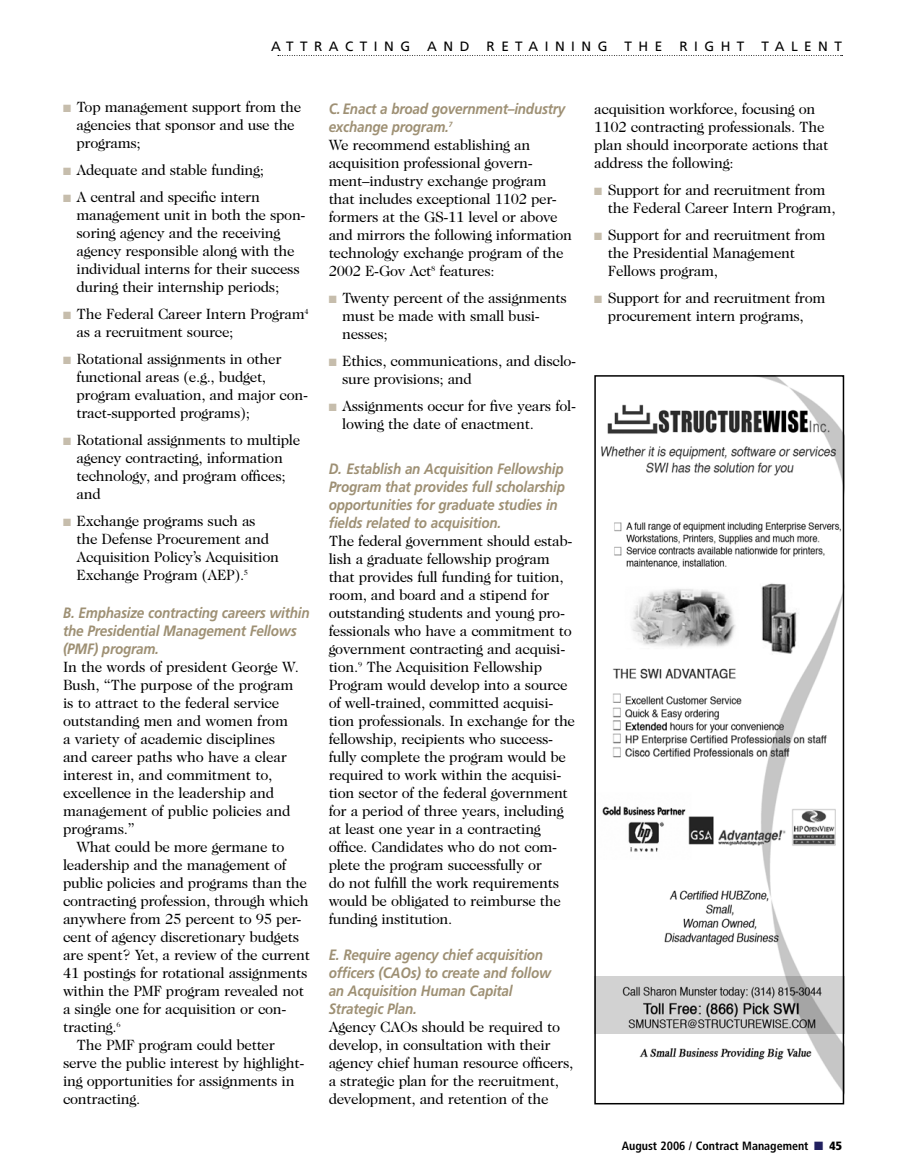
<style>
.page{position:relative;width:905px;height:1175px;background:#fff}
.page>*{position:absolute;margin:0;border:0;box-sizing:border-box;transform-origin:0 0}
.t1{font:15px/18px "Caslon Two Twenty Four";letter-spacing:-.02em;color:#000}
.t2{font:italic 700 15px/18px "Frutiger";letter-spacing:-.015em;color:#9e9074;scale:.9 1}
.t3{font:13.5px "Frutiger";letter-spacing:.48em;color:#000}
.t4{font:700 condensed 12px "Frutiger";color:#000}
.s1{color:#c6bdac}
.s2{color:#21205f}
.s3{font-weight:900}
</style>
<div class="page">
<svg style="left:278px;top:55px;width:564px;height:1px"></svg>
<img style="left:597px;top:378px;width:244px;height:711px">
<img style="left:597px;top:976px;width:244px;height:57px">
<div style="left:594px;top:375px;width:250px;height:729px;border:2px solid #000"></div>
<p class="t3" style="left:271px;top:38px;width:141px">ATTRA CTING</p>
<p class="t3" style="left:427px;top:38px;width:44px">AND</p>
<p class="t3" style="left:486px;top:38px;width:122px">R ETA INING</p>
<p class="t3" style="left:624px;top:38px;width:39px">THE</p>
<p class="t3" style="left:679px;top:38px;width:66px">R IGHT</p>
<p class="t3" style="left:761px;top:38px;width:13px">TA</p>
<p class="t3" style="left:791px;top:38px;width:52px">LENT</p>
<p class="t1" style="left:76px;top:98px;width:226px;text-indent:-14px"><span class="s1">■</span> Top management support from the agencies that sponsor and use the programs;</p>
<p class="t1" style="left:63px;top:161px;width:202px"><span class="s1">■</span> Adequate and stable funding;</p>
<p class="t1" style="left:76px;top:188px;width:230px;text-indent:-14px"><span class="s1">■</span> A central and specific intern management unit in both the spon&shy;soring agency and the receiving agency responsible along with the individual interns for their success during their internship periods;</p>
<p class="t1" style="left:76px;top:305px;width:234px;text-indent:-14px"><span class="s1">■</span> The Federal Career Intern Program<sup>4 </sup>as a recruitment source;</p>
<p class="t1" style="left:76px;top:350px;width:233px;text-indent:-14px"><span class="s1">■</span> Rotational assignments in other functional areas (e.g., budget, program evaluation, and major con&shy;tract-supported programs);</p>
<p class="t1" style="left:76px;top:431px;width:225px;text-indent:-14px"><span class="s1">■</span> Rotational assignments to multiple agency contracting, information technology, and program offices; and</p>
<p class="t1" style="left:76px;top:512px;width:204px;text-indent:-14px"><span class="s1">■</span> Exchange programs such as the Defense Procurement and<br>Acquisition Policy’s Acquisition<br>Exchange Program (AEP).<sup>5</sup></p>
<p class="t2" style="left:63px;top:604px;width:276px">B. Emphasize contracting careers within the Presidential Management Fellows (PMF) program.</p>
<p class="t1" style="left:63px;top:658px;width:237px">In the words of president George W.<br>Bush, “The purpose of the program is to attract to the federal service outstanding men and women from a variety of academic disciplines and career paths who have a clear interest in, and commitment to, excellence in the leadership and management of public policies and programs.”</p>
<p class="t1" style="left:76px;top:838px;width:209px">What could be more germane to</p>
<p class="t1" style="left:63px;top:856px;width:225px">leadership and the management of</p>
<p class="t1" style="left:63px;top:874px;width:245px">public policies and programs than the</p>
<p class="t1" style="left:63px;top:892px;width:247px">contracting profession, through which</p>
<p class="t1" style="left:63px;top:910px;width:240px">anywhere from 25 percent to 95 per-</p>
<p class="t1" style="left:63px;top:928px;width:237px">cent of agency discretionary budgets</p>
<p class="t1" style="left:63px;top:946px;width:248px">are spent? Yet, a review of the current</p>
<p class="t1" style="left:63px;top:964px;width:246px">41 postings for rotational assignments</p>
<p class="t1" style="left:63px;top:982px;width:242px">within the PMF program revealed not</p>
<p class="t1" style="left:63px;top:1000px;width:225px">a single one for acquisition or con-</p>
<p class="t1" style="left:63px;top:1018px;width:59px">tracting.<sup>6</sup></p>
<p class="t1" style="left:76px;top:1036px;width:200px">The PMF program could better</p>
<p class="t1" style="left:63px;top:1054px;width:243px">serve the public interest by highlight-</p>
<p class="t1" style="left:63px;top:1072px;width:233px">ing opportunities for assignments in</p>
<p class="t1" style="left:63px;top:1090px;width:79px">contracting.</p>
<p class="t2" style="left:328px;top:100px;width:264px">C. Enact a broad government–industry exchange program.<sup>7</sup></p>
<p class="t1" style="left:328px;top:136px;width:245px">We recommend establishing an acquisition professional govern&shy;ment–industry exchange program that includes exceptional 1102 per&shy;formers at the GS-11 level or above and mirrors the following information technology exchange program of the 2002 E-Gov Act<sup>8</sup> features:</p>
<p class="t1" style="left:342px;top:289px;width:226px;text-indent:-14px"><span class="s1">■</span> Twenty percent of the assignments must be made with small busi&shy;nesses;</p>
<p class="t1" style="left:342px;top:352px;width:236px;text-indent:-14px"><span class="s1">■</span> Ethics, communications, and disclo&shy;sure provisions; and</p>
<p class="t1" style="left:342px;top:397px;width:235px;text-indent:-14px"><span class="s1">■</span> Assignments occur for five years fol&shy;lowing the date of enactment.</p>
<p class="t2" style="left:328px;top:460px;width:264px">D. Establish an Acquisition Fellowship Program that provides full scholarship opportunities for graduate studies in fields related to acquisition.</p>
<p class="t1" style="left:328px;top:532px;width:248px">The federal government should estab&shy;lish a graduate fellowship program that provides full funding for tuition, room, and board and a stipend for outstanding students and young pro&shy;fessionals who have a commitment to government contracting and acquisi&shy;tion.<sup>9</sup> The Acquisition Fellowship Program would develop into a source of well-trained, committed acquisi&shy;tion professionals. In exchange for the fellowship, recipients who success&shy;fully complete the program would be required to work within the acquisi&shy;tion sector of the federal government for a period of three years, including at least one year in a contracting office. Candidates who do not com&shy;plete the program successfully or<br>do not fulfill the work requirements would be obligated to reimburse the funding institution.</p>
<p class="t2" style="left:328px;top:946px;width:248px">E. Require agency chief acquisition officers (CAOs) to create and follow an Acquisition Human Capital<br>Strategic Plan.</p>
<p class="t1" style="left:328px;top:1018px;width:246px">Agency CAOs should be required to develop, in consultation with their agency chief human resource officers, a strategic plan for the recruitment, development, and retention of the</p>
<p class="t1" style="left:594px;top:100px;width:236px">acquisition workforce, focusing on 1102 contracting professionals. The plan should incorporate actions that address the following:</p>
<p class="t1" style="left:608px;top:181px;width:229px;text-indent:-14px"><span class="s1">■</span> Support for and recruitment from the Federal Career Intern Program,</p>
<p class="t1" style="left:608px;top:226px;width:219px;text-indent:-14px"><span class="s1">■</span> Support for and recruitment from the Presidential Management<br>Fellows program,</p>
<p class="t1" style="left:594px;top:289px;width:233px;text-align:center"><span class="s1">■</span> Support for and recruitment from procurement intern programs,</p>
<p class="t4" style="left:621px;top:1139px;width:222px">August 2006 / Contract Management <span class="s2">■</span> <span class="s3">45</span></p>
</div>
